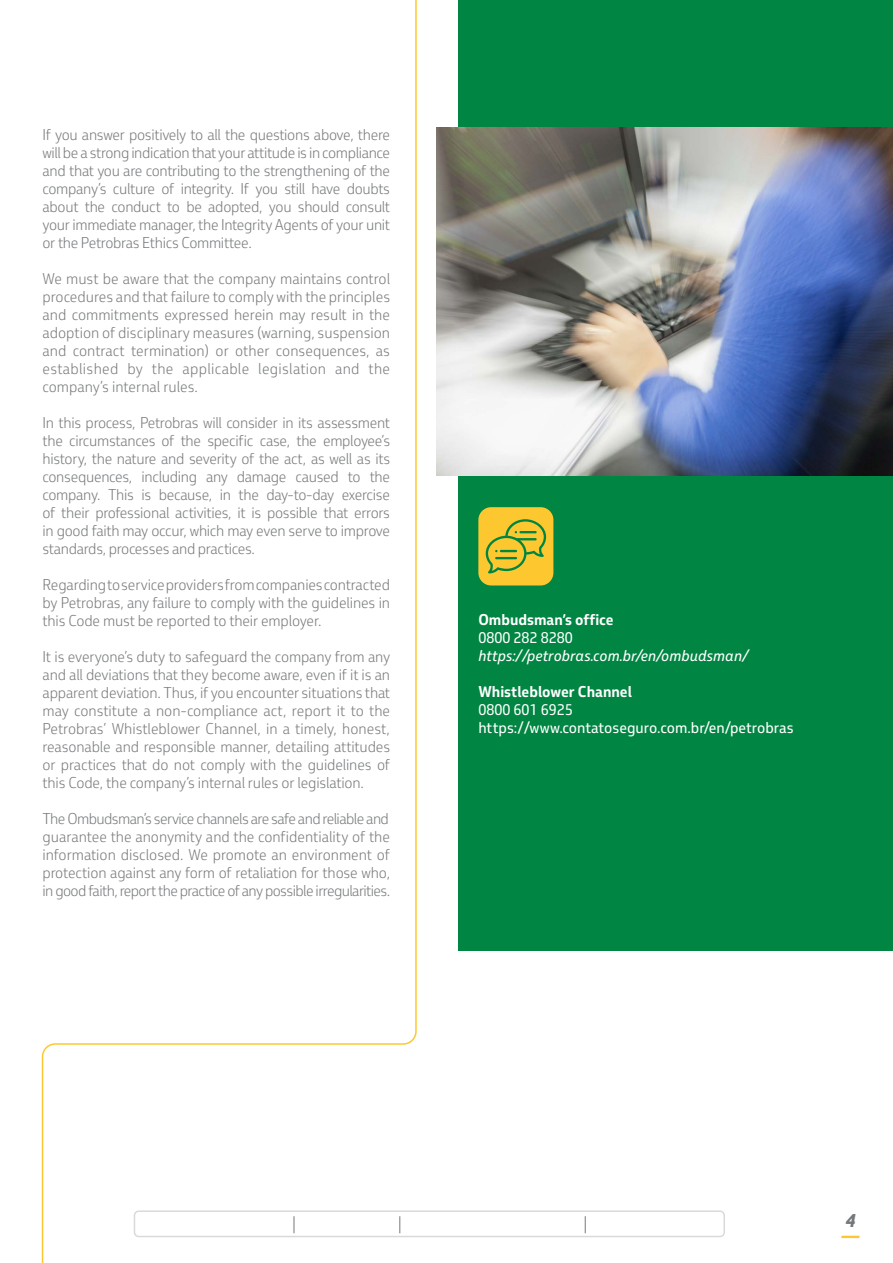
<style>
.page{position:relative;width:893px;height:1263px;background:#fff}
.page>*{position:absolute;margin:0;border:0;box-sizing:border-box;transform-origin:0 0}
.t1{font:italic 800 18px "Petrobras Sans";color:#75787b}
.t2{font:italic 800 18px "Petrobras Sans";color:#fdc82f}
.t3{font:300 15px/18px "Petrobras Sans";letter-spacing:-.02em;color:#75787b;text-align:justify}
.t4{font:15px/18px "Petrobras Sans";color:#fff}
.t5{font:italic 15px "Petrobras Sans";color:#fff}
.t6{font:700 15px "Petrobras Sans";color:#fff}
</style>
<div class="page">
<div style="left:458px;top:0;width:435px;height:950px;background:#008542"></div>
<svg style="left:41px;top:0;width:376px;height:1263px"></svg>
<img style="left:437px;top:128px;width:456px;height:348px">
<div style="left:478px;top:507px;width:75px;height:78px;background:#fdc82f;border-radius:13px"></div>
<svg style="left:486px;top:519px;width:60px;height:54px"></svg>
<div style="left:134px;top:1211px;width:590px;height:25px;background:#fff;border-radius:4px"></div>
<div style="left:134px;top:1210px;width:591px;height:27px;border:2px solid #dadada;border-radius:4px"></div>
<svg style="left:400px;top:1216px;width:1px;height:17px"></svg>
<svg style="left:585px;top:1216px;width:1px;height:17px"></svg>
<svg style="left:294px;top:1216px;width:1px;height:17px"></svg>
<p class="t3" style="left:43px;top:125px;width:349px">If you answer positively to all the questions above, there will be a strong indication that your attitude is in compliance and that you are contributing to the strengthening of the company’s culture of integrity. If you still have doubts about the conduct to be adopted, you should consult your immediate manager, the Integrity Agents of your unit or the Petrobras Ethics Committee.</p>
<p class="t3" style="left:43px;top:269px;width:349px">We must be aware that the company maintains control procedures and that failure to comply with the principles and commitments expressed herein may result in the adoption of disciplinary measures (warning, suspension and contract termination) or other consequences, as established by the applicable legislation and the company’s internal rules.</p>
<p class="t3" style="left:43px;top:413px;width:349px">In this process, Petrobras will consider in its assessment the circumstances of the specific case, the employee’s history, the nature and severity of the act, as well as its consequences, including any damage caused to the company. This is because, in the day-to-day exercise of their professional activities, it is possible that errors in good faith may occur, which may even serve to improve standards, processes and practices.</p>
<p class="t3" style="left:43px;top:575px;width:349px">Regarding to service providers from companies contracted by Petrobras, any failure to comply with the guidelines in this Code must be reported to their employer.</p>
<p class="t3" style="left:43px;top:647px;width:349px">It is everyone’s duty to safeguard the company from any and all deviations that they become aware, even if it is an apparent deviation. Thus, if you encounter situations that may constitute a non-compliance act, report it to the Petrobras’ Whistleblower Channel, in a timely, honest, reasonable and responsible manner, detailing attitudes or practices that do not comply with the guidelines of this Code, the company’s internal rules or legislation.</p>
<p class="t3" style="left:43px;top:809px;width:349px">The Ombudsman’s service channels are safe and reliable and guarantee the anonymity and the confidentiality of the information disclosed. We promote an environment of protection against any form of retaliation for those who, in good faith, report the practice of any possible irregularities.</p>
<p class="t6" style="left:478px;top:609px;width:137px">Ombudsman’s office</p>
<p class="t4" style="left:478px;top:628px;width:96px">0800 282 8280</p>
<p class="t5" style="left:478px;top:646px;width:272px">https://petrobras.com.br/en/ombudsman/</p>
<p class="t6" style="left:478px;top:681px;width:155px">Whistleblower Channel</p>
<p class="t4" style="left:478px;top:700px;width:317px">0800 601 6925 https://www.contatoseguro.com.br/en/petrobras</p>
<p class="t1" style="left:846px;top:1208px;width:11px">4</p>
<p class="t2" style="left:841px;top:1223px;width:19px">—</p>
</div>
